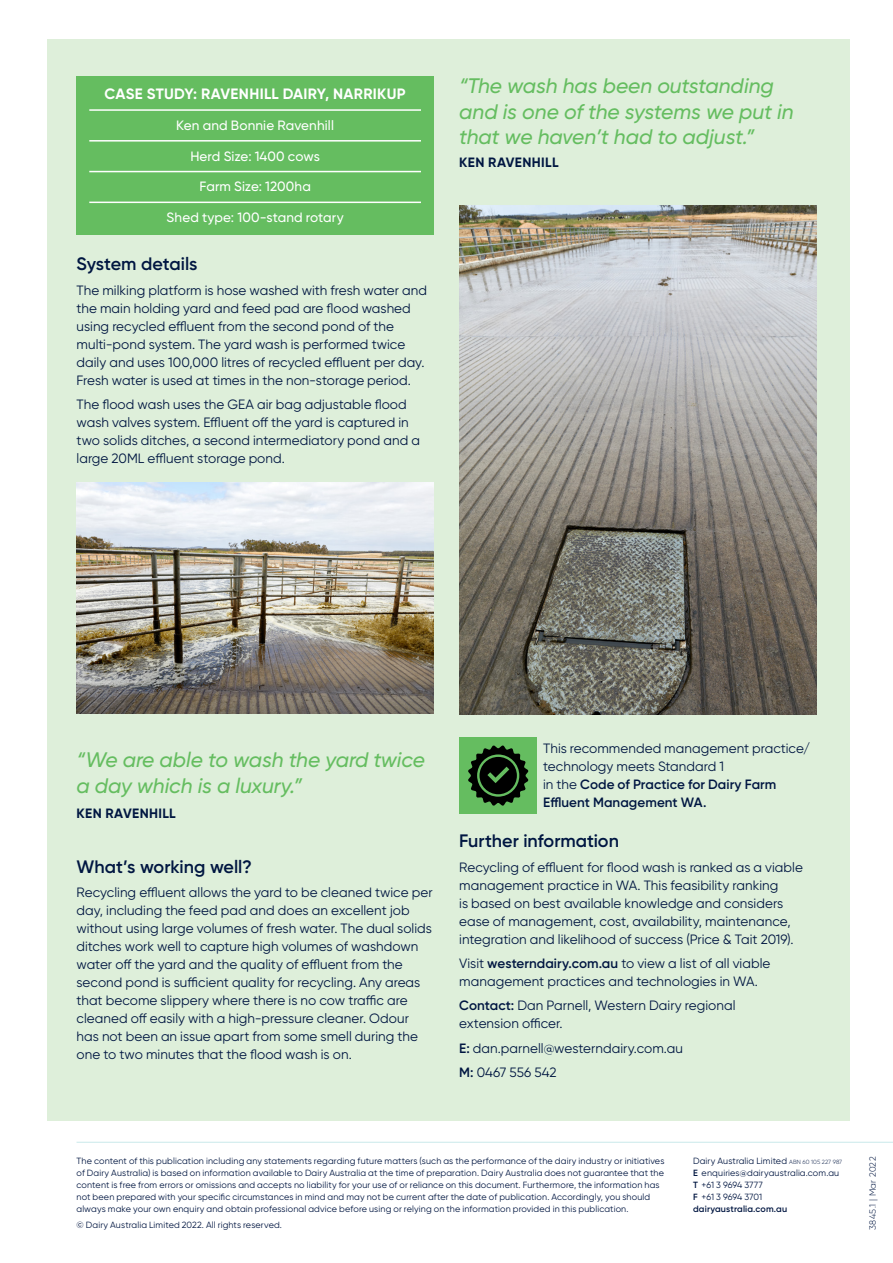
<style>
.page{position:relative;width:893px;height:1263px;background:#fff}
.page>*{position:absolute;margin:0;border:0;box-sizing:border-box;transform-origin:0 0}
.t1{font:italic 500 21px/25.5px "Gilroy";letter-spacing:-.005em;color:#65bd60}
.t2{font:600 18px "Gilroy";color:#001641}
.t3{font:700 15px "Gilroy";letter-spacing:.02em;color:#fff}
.t4{font:13.5px/18px "Gilroy";letter-spacing:.005em;color:#001641}
.t5{font:500 13.5px "Gilroy";letter-spacing:.01em;color:#fff}
.t6{font:700 13.5px "Gilroy";letter-spacing:.03em;color:#001641}
.t7{font:9px/12px "Gilroy";letter-spacing:.015em;color:#001641}
.t8{font:300 9px "Gilroy";letter-spacing:.04em;color:#001641}
.s1{font-weight:600}
.s2{font-weight:300;font-size:6px}
</style>
<div class="page">
<div style="left:47px;top:40px;width:802px;height:1081px;background:#deefda"></div>
<div style="left:77px;top:77px;width:357px;height:158px;background:#65bd60"></div>
<hr style="left:89px;top:109px;width:332px;height:2px;background:#fff">
<hr style="left:89px;top:140px;width:332px;height:2px;background:#fff">
<hr style="left:89px;top:171px;width:332px;height:1px;background:#fff">
<hr style="left:89px;top:202px;width:332px;height:1px;background:#fff">
<img style="left:77px;top:483px;width:357px;height:231px">
<img style="left:459px;top:206px;width:357px;height:508px">
<div style="left:459px;top:737px;width:78px;height:76px;background:#65bd60"></div>
<svg style="left:468px;top:745px;width:60px;height:61px"></svg>
<hr style="left:77px;top:1142px;width:816px;height:1px;background:#c9e9eb">
<p class="t3" style="left:104px;top:85px;width:303px">CASE STUDY: RAVENHILL DAIRY, NARRIKUP</p>
<p class="t5" style="left:176px;top:117px;width:159px">Ken and Bonnie Ravenhill</p>
<p class="t5" style="left:190px;top:148px;width:131px">Herd Size: 1400 cows</p>
<p class="t5" style="left:199px;top:178px;width:113px">Farm Size: 1200ha</p>
<p class="t5" style="left:167px;top:209px;width:178px">Shed type: 100-stand rotary</p>
<h2 class="t2" style="left:77px;top:253px;width:122px">System details</h2>
<p class="t4" style="left:77px;top:281px;width:352px">The milking platform is hose washed with fresh water and the main holding yard and feed pad are flood washed using recycled effluent from the second pond of the multi-pond system. The yard wash is performed twice daily and uses 100,000 litres of recycled effluent per day.<br>Fresh water is used at times in the non-storage period.</p>
<p class="t4" style="left:77px;top:395px;width:345px">The flood wash uses the GEA air bag adjustable flood wash valves system. Effluent off the yard is captured in two solids ditches, a second intermediatory pond and a large 20ML effluent storage pond.</p>
<h1 class="t1" style="left:459px;top:73px;width:336px">“The wash has been outstanding and is one of the systems we put in that we haven’t had to adjust.”</h1>
<p class="t6" style="left:459px;top:154px;width:101px">KEN RAVENHILL</p>
<h1 class="t1" style="left:77px;top:747px;width:350px">“We are able to wash the yard twice a day which is a luxury.”</h1>
<p class="t6" style="left:77px;top:805px;width:101px">KEN RAVENHILL</p>
<h2 class="t2" style="left:77px;top:855px;width:177px">What’s working well?</h2>
<p class="t4" style="left:77px;top:883px;width:358px">Recycling effluent allows the yard to be cleaned twice per day, including the feed pad and does an excellent job without using large volumes of fresh water. The dual solids ditches work well to capture high volumes of washdown water off the yard and the quality of effluent from the second pond is sufficient quality for recycling. Any areas that become slippery where there is no cow traffic are cleaned off easily with a high-pressure cleaner. Odour has not been an issue apart from some smell during the one to two minutes that the flood wash is on.</p>
<p class="t4" style="left:543px;top:739px;width:269px">This recommended management practice/ technology meets Standard 1<br>in the <span class="s1">Code of Practice for Dairy Farm<br>Effluent Management WA.</span></p>
<h2 class="t2" style="left:459px;top:830px;width:161px">Further information</h2>
<p class="t4" style="left:459px;top:858px;width:345px">Recycling of effluent for flood wash is ranked as a viable management practice in WA. This feasibility ranking<br>is based on best available knowledge and considers ease of management, cost, availability, maintenance, integration and likelihood of success (Price &amp; Tait 2019).</p>
<p class="t4" style="left:459px;top:954px;width:313px">Visit <span class="s1">westerndairy.com.au</span> to view a list of all viable management practices and technologies in WA.</p>
<p class="t4" style="left:459px;top:996px;width:278px"><span class="s1">Contact:</span> Dan Parnell, Western Dairy regional extension officer.</p>
<p class="t4" style="left:459px;top:1035px;width:225px;line-height:24.5px"><span class="s1">E:</span> dan.parnell@westerndairy.com.au<br><span class="s1">M:</span> 0467 556 542</p>
<p class="t7" style="left:77px;top:1154px;width:589px">The content of this publication including any statements regarding future matters (such as the performance of the dairy industry or initiatives of Dairy Australia) is based on information available to Dairy Australia at the time of preparation. Dairy Australia does not guarantee that the content is free from errors or omissions and accepts no liability for your use of or reliance on this document. Furthermore, the information has not been prepared with your specific circumstances in mind and may not be current after the date of publication. Accordingly, you should always make your own enquiry and obtain professional advice before using or relying on the information provided in this publication.</p>
<p class="t7" style="left:77px;top:1219px;width:207px">© Dairy Australia Limited 2022. All rights reserved.</p>
<p class="t7" style="left:693px;top:1154px;width:151px">Dairy Australia Limited <span class="s2">ABN 60 105 227 987<br></span><span class="s1">E</span> enquiries@dairyaustralia.com.au<br><span class="s1">T</span> +61 3 9694 3777<br><span class="s1">F</span> +61 3 9694 3701 <span class="s1">dairyaustralia.com.au</span></p>
<p class="t8" style="left:867px;top:1230px;width:75px;rotate:-90deg">3845.1 | Mar 2022</p>
</div>
